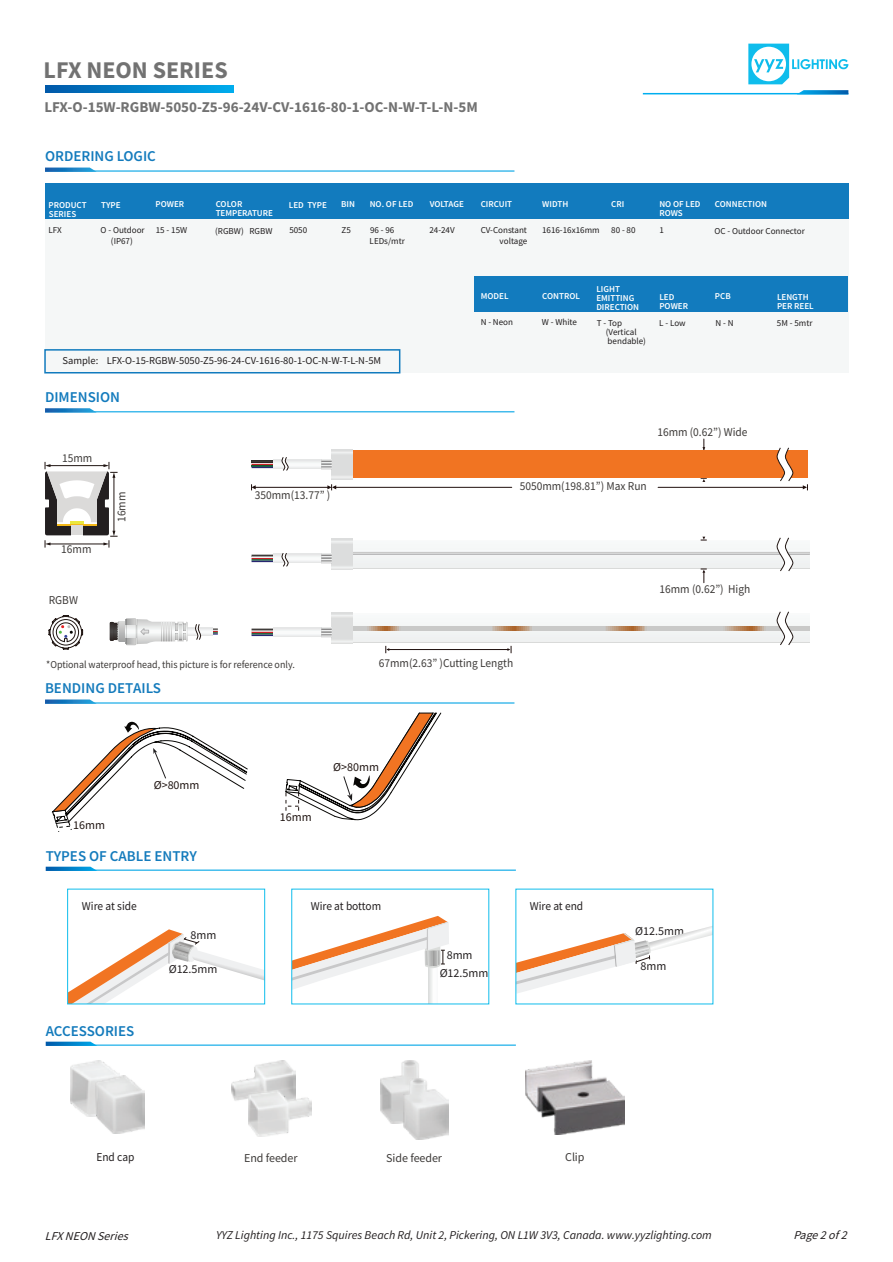
<style>
.page{position:relative;width:893px;height:1262px;background:#fff}
.page>*{position:absolute;margin:0;border:0;box-sizing:border-box;transform-origin:0 0}
.t1{font:700 24px "Source Sans Pro";color:#727272}
.t2{font:700 15px "Source Sans Pro";color:#727272}
.t3{font:600 15px "Source Sans Pro";color:#147bbc}
.t4{font:600 15px "Source Sans Pro";color:#137bbd}
.t5{font:12px "Source Sans Pro";color:#3d3a38;scale:.95 1}
.t6{font:italic 12px "Source Sans Pro";color:#231f20}
.t7{font:12px "Source Sans Pro";color:#231f20;scale:.95 1}
.t8{font:12px "Source Sans Pro";color:#231f20}
.t9{font:12px "Source Sans Pro";color:#3d3a38}
.t10{font:italic 12px "Source Sans Pro";color:#231f20}
.t11{font:12px "Source Sans Pro";color:#201512}
.t12{font:10.5px "Source Sans Pro";color:#211d1e}
.t13{font:10.5px "Source Sans Pro";color:#3d3a38;scale:.95 1}
.t14{font:9px/9px "Source Sans Pro";color:#201d1e}
.t15{font:600 9px/9px "Source Sans Pro";color:#fff}
</style>
<div class="page">
<svg style="left:748px;top:44px;width:100px;height:40px"></svg>
<hr style="left:643px;top:93px;width:205px;height:1px;background:#00aeef">
<svg style="left:796px;top:90px;width:52px;height:4px"></svg>
<div style="left:45px;top:218px;width:803px;height:155px;background:#f5f7f7"></div>
<hr style="left:45px;top:170px;width:469px;height:2px;background:#43bbec">
<svg style="left:45px;top:167px;width:52px;height:5px"></svg>
<div style="left:45px;top:183px;width:803px;height:35px;background:#127bbe"></div>
<div style="left:474px;top:276px;width:374px;height:35px;background:#127bbe"></div>
<div style="left:44px;top:349px;width:356px;height:24px;border:2px solid #127bbe"></div>
<svg style="left:45px;top:85px;width:188px;height:8px;background:#0082c9"></svg>
<hr style="left:45px;top:411px;width:469px;height:1px;background:#43bbec">
<svg style="left:45px;top:408px;width:50px;height:4px"></svg>
<hr style="left:45px;top:702px;width:469px;height:1px;background:#43bbec">
<svg style="left:45px;top:699px;width:52px;height:4px"></svg>
<hr style="left:46px;top:869px;width:470px;height:2px;background:#43bded">
<svg style="left:46px;top:866px;width:51px;height:5px"></svg>
<svg style="left:45px;top:462px;width:73px;height:85px"></svg>
<div style="left:71px;top:525px;width:12px;height:10px;background:#dbdad9"></div>
<hr style="left:333px;top:487px;width:178px;height:1px;background:#1f0f0d">
<hr style="left:658px;top:487px;width:147px;height:1px;background:#1f0f0d">
<svg style="left:327px;top:484px;width:9px;height:6px"></svg>
<svg style="left:802px;top:484px;width:6px;height:6px"></svg>
<hr style="left:253px;top:487px;width:75px;height:1px;background:#1f0f0d">
<svg style="left:251px;top:484px;width:5px;height:6px"></svg>
<svg style="left:702px;top:439px;width:4px;height:11px"></svg>
<svg style="left:700px;top:478px;width:6px;height:4px"></svg>
<div style="left:335px;top:450px;width:472px;height:28px;background:#f17422"></div>
<div style="left:332px;top:449px;width:20px;height:30px;background:linear-gradient(to right,#e2e3e3,#e2e3e3)"></div>
<div style="left:337px;top:540px;width:472px;height:29px;background:#f3f4f4"></div>
<svg style="left:352px;top:551px;width:457px;height:3px"></svg>
<hr style="left:337px;top:554px;width:472px;height:1px;background:#b4b4b5">
<div style="left:332px;top:539px;width:20px;height:30px;background:linear-gradient(to right,#e2e4e4,#e2e4e4)"></div>
<svg style="left:776px;top:537px;width:17px;height:34px"></svg>
<svg style="left:776px;top:447px;width:17px;height:34px"></svg>
<svg style="left:700px;top:536px;width:6px;height:5px"></svg>
<svg style="left:700px;top:569px;width:6px;height:13px"></svg>
<hr style="left:388px;top:649px;width:121px;height:1px;background:#1f0f0d">
<div style="left:337px;top:614px;width:472px;height:28px;background:#f4f6f6"></div>
<svg style="left:352px;top:626px;width:457px;height:4px;background:#c3b4a7"></svg>
<div style="left:332px;top:612px;width:20px;height:31px;background:linear-gradient(to right,#e0e1e1,#e0e1e1)"></div>
<svg style="left:385px;top:646px;width:4px;height:7px"></svg>
<svg style="left:507px;top:646px;width:5px;height:7px"></svg>
<svg style="left:251px;top:457px;width:102px;height:14px"></svg>
<svg style="left:251px;top:627px;width:115px;height:10px"></svg>
<svg style="left:251px;top:553px;width:115px;height:13px"></svg>
<svg style="left:776px;top:611px;width:17px;height:34px"></svg>
<svg style="left:110px;top:618px;width:108px;height:27px"></svg>
<svg style="left:48px;top:615px;width:35px;height:34px"></svg>
<svg style="left:52px;top:721px;width:196px;height:111px"></svg>
<svg style="left:285px;top:712px;width:156px;height:108px"></svg>
<svg style="left:69px;top:929px;width:194px;height:73px"></svg>
<div style="left:67px;top:889px;width:198px;height:115px;border:1px solid #0fbdec"></div>
<svg style="left:428px;top:990px;width:4px;height:12px"></svg>
<svg style="left:293px;top:916px;width:156px;height:74px"></svg>
<svg style="left:517px;top:926px;width:194px;height:67px"></svg>
<hr style="left:46px;top:1044px;width:470px;height:2px;background:#43bded">
<svg style="left:46px;top:1041px;width:51px;height:4px"></svg>
<img style="left:231px;top:1060px;width:64px;height:41px">
<img style="left:248px;top:1090px;width:63px;height:46px">
<img style="left:381px;top:1060px;width:38px;height:63px">
<img style="left:403px;top:1078px;width:45px;height:61px">
<img style="left:525px;top:1060px;width:99px;height:74px">
<img style="left:71px;top:1060px;width:49px;height:56px">
<img style="left:96px;top:1075px;width:48px;height:58px">
<h1 class="t1" style="left:44px;top:53px;width:185px">LFX NEON SERIES</h1>
<h2 class="t2" style="left:44px;top:97px;width:435px">LFX-O-15W-RGBW-5050-Z5-96-24V-CV-1616-80-1-OC-N-W-T-L-N-5M</h2>
<h2 class="t4" style="left:45px;top:146px;width:112px">ORDERING LOGIC</h2>
<p class="t15" style="left:48px;top:200px;width:40px">PRODUCT<br>SERIES</p>
<p class="t15" style="left:101px;top:200px;width:21px">TYPE</p>
<p class="t15" style="left:155px;top:200px;width:30px">POWER</p>
<p class="t15" style="left:216px;top:200px;width:59px">COLOR<br>TEMPERATURE</p>
<p class="t15" style="left:289px;top:200px;width:39px">LED TYPE</p>
<p class="t15" style="left:341px;top:200px;width:15px">BIN</p>
<p class="t15" style="left:370px;top:200px;width:45px">NO. OF LED</p>
<p class="t15" style="left:430px;top:200px;width:36px">VOLTAGE</p>
<p class="t15" style="left:481px;top:200px;width:33px">CIRCUIT</p>
<p class="t15" style="left:542px;top:200px;width:28px">WIDTH</p>
<p class="t15" style="left:659px;top:200px;width:43px">NO OF LED<br>ROWS</p>
<p class="t15" style="left:715px;top:200px;width:54px">CONNECTION</p>
<p class="t15" style="left:611px;top:200px;width:15px">CRI</p>
<p class="t14" style="left:611px;top:225px;width:26px">80 - 80</p>
<p class="t14" style="left:48px;top:226px;width:15px">LFX</p>
<p class="t14" style="left:101px;top:225px;width:46px;line-height:10.6px;text-align:center">O - Outdoor (IP67)</p>
<p class="t14" style="left:156px;top:226px;width:33px">15 - 15W</p>
<p class="t14" style="left:215px;top:226px;width:59px">(RGBW) RGBW</p>
<p class="t14" style="left:289px;top:226px;width:19px">5050</p>
<p class="t14" style="left:341px;top:226px;width:11px">Z5</p>
<p class="t14" style="left:369px;top:225px;width:37px;line-height:10.5px">96 - 96<br>LEDs/mtr</p>
<p class="t14" style="left:429px;top:226px;width:27px">24-24V</p>
<p class="t14" style="left:480px;top:225px;width:48px;line-height:10.4px;text-align:right">CV-Constant voltage</p>
<p class="t14" style="left:542px;top:226px;width:59px">1616-16x16mm</p>
<p class="t14" style="left:659px;top:226px;width:6px">1</p>
<p class="t14" style="left:714px;top:226px;width:92px">OC - Outdoor Connector</p>
<p class="t15" style="left:481px;top:291px;width:29px">MODEL</p>
<p class="t15" style="left:542px;top:291px;width:39px">CONTROL</p>
<p class="t15" style="left:596px;top:284px;width:44px">LIGHT<br>EMITTING<br>DIRECTION</p>
<p class="t15" style="left:659px;top:293px;width:30px">LED<br>POWER</p>
<p class="t15" style="left:715px;top:291px;width:17px">PCB</p>
<p class="t15" style="left:777px;top:293px;width:38px">LENGTH<br>PER REEL</p>
<p class="t12" style="left:62px;top:354px;width:320px">Sample: LFX-O-15-RGBW-5050-Z5-96-24-CV-1616-80-1-OC-N-W-T-L-N-5M</p>
<h2 class="t4" style="left:45px;top:387px;width:77px">DIMENSION</h2>
<h3 class="t5" style="left:62px;top:450px;width:33px">15mm</h3>
<h3 class="t5" style="left:61px;top:542px;width:33px">16mm</h3>
<h3 class="t5" style="left:49px;top:592px;width:32px">RGBW</h3>
<h3 class="t5" style="left:114px;top:522px;width:33px;rotate:-90deg">16mm</h3>
<h3 class="t5" style="left:255px;top:487px;width:81px">350mm(13.77” )</h3>
<p class="t14" style="left:480px;top:317px;width:34px">N - Neon</p>
<p class="t14" style="left:542px;top:317px;width:37px">W - White</p>
<p class="t14" style="left:659px;top:318px;width:28px">L - Low</p>
<p class="t14" style="left:715px;top:318px;width:20px">N - N</p>
<p class="t14" style="left:777px;top:318px;width:37px">5M - 5mtr</p>
<p class="t14" style="left:606px;top:318px;width:42px;text-indent:-9px">T - Top (Vertical bendable)</p>
<h3 class="t5" style="left:657px;top:425px;width:96px">16mm (0.62”) Wide</h3>
<h3 class="t5" style="left:519px;top:478px;width:135px">5050mm(198.81”) Max Run</h3>
<h3 class="t5" style="left:659px;top:581px;width:97px">16mm (0.62”) High</h3>
<p class="t13" style="left:46px;top:657px;width:263px">*Optional waterproof head, this picture is for reference only.</p>
<h3 class="t5" style="left:379px;top:655px;width:143px">67mm(2.63” )Cutting Length</h3>
<h2 class="t3" style="left:45px;top:678px;width:117px">BENDING DETAILS</h2>
<h3 class="t11" style="left:73px;top:817px;width:33px">16mm</h3>
<h3 class="t11" style="left:154px;top:777px;width:47px">Ø&gt;80mm</h3>
<h2 class="t3" style="left:46px;top:845px;width:153px">TYPES OF CABLE ENTRY</h2>
<h3 class="t7" style="left:82px;top:898px;width:59px">Wire at side</h3>
<h2 class="t3" style="left:46px;top:1020px;width:90px">ACCESSORIES</h2>
<h3 class="t8" style="left:190px;top:927px;width:27px">8mm</h3>
<h3 class="t8" style="left:169px;top:961px;width:50px">Ø12.5mm</h3>
<h3 class="t11" style="left:280px;top:809px;width:33px">16mm</h3>
<h3 class="t11" style="left:333px;top:759px;width:47px">Ø&gt;80mm</h3>
<h3 class="t7" style="left:311px;top:898px;width:76px">Wire at bottom</h3>
<h3 class="t8" style="left:446px;top:947px;width:27px">8mm</h3>
<h3 class="t8" style="left:439px;top:965px;width:50px">Ø12.5mm</h3>
<h3 class="t7" style="left:529px;top:898px;width:58px">Wire at end</h3>
<h3 class="t7" style="left:96px;top:1149px;width:42px">End cap</h3>
<h3 class="t9" style="left:244px;top:1150px;width:55px">End feeder</h3>
<h3 class="t9" style="left:386px;top:1150px;width:57px">Side feeder</h3>
<h3 class="t9" style="left:565px;top:1149px;width:21px">Clip</h3>
<h3 class="t8" style="left:635px;top:923px;width:50px">Ø12.5mm</h3>
<h3 class="t8" style="left:640px;top:958px;width:27px">8mm</h3>
<h3 class="t10" style="left:45px;top:1228px;width:88px">LFXNEON Series</h3>
<h3 class="t6" style="left:216px;top:1227px;width:497px">YYZ Lighting Inc., 1175 Squires Beach Rd, Unit 2, Pickering, ON L1W 3V3, Canada. www.yyzlighting.com</h3>
<h3 class="t10" style="left:793px;top:1227px;width:59px">Page2of2</h3>
</div>
